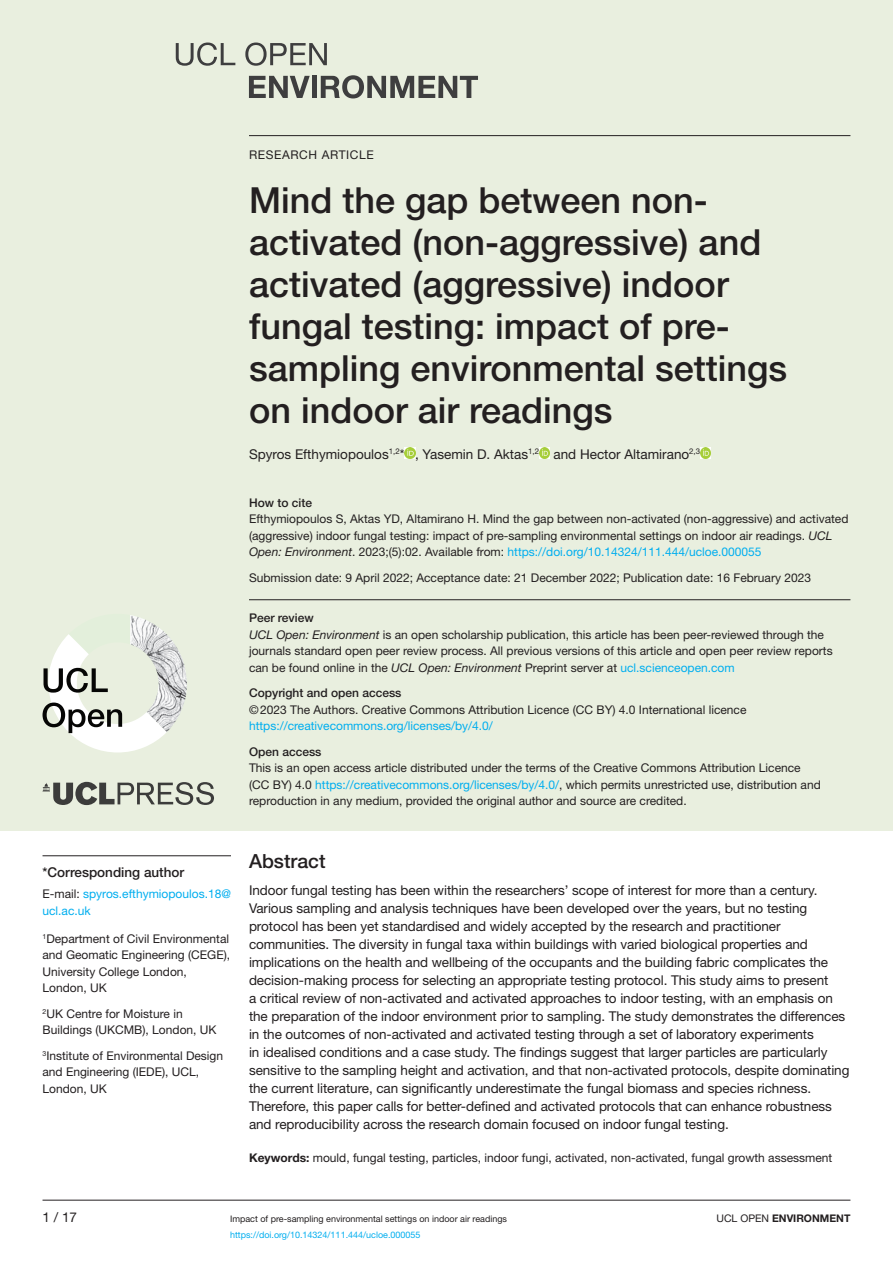
<style>
.page{position:relative;width:893px;height:1263px;background:#fff}
.page>*{position:absolute;margin:0;border:0;box-sizing:border-box;transform-origin:0 0}
.t1{font:500 36px/42px "Helvetica Neue LT Std";color:#231f20}
.t2{font:500 19.5px "Helvetica Neue LT Std";color:#231f20}
.t3{font:13.5px/18px "Helvetica Neue LT Std";letter-spacing:-.005em;color:#231f20}
.t4{font:500 13.5px "Helvetica Neue LT Std";color:#231f20}
.t5{font:12px/16.5px "Helvetica Neue LT Std";color:#231f20}
.t6{font:12px/16.5px "Helvetica Neue LT Std";color:#00aeef}
.t7{font:500 12px "Helvetica Neue LT Std";color:#231f20}
.t8{font:12px "Helvetica Neue LT Std";letter-spacing:.05em;color:#231f20}
.t9{font:700 10.5px "Helvetica Neue LT Std";color:#231f20}
.t10{font:9px "Helvetica Neue LT Std";color:#231f20}
.t11{font:9px "Helvetica Neue LT Std";color:#00aeef}
.s1{font-style:italic}
.s2{color:#00aeef}
.s3{font-weight:500}
.s4{color:#231f20}
.s5{font-weight:700}
.s6{font-weight:400}
</style>
<div class="page">
<hr style="left:43px;top:1200px;width:807px;height:1px;background:#231f20">
<div style="left:0;top:0;width:893px;height:831px;background:#e9efdf"></div>
<svg style="left:176px;top:43px;width:59px;height:23px"></svg>
<svg style="left:245px;top:43px;width:82px;height:23px"></svg>
<svg style="left:249px;top:76px;width:61px;height:22px"></svg>
<hr style="left:312px;top:76px;width:4px;height:22px;background:#3e3e3f">
<svg style="left:321px;top:75px;width:157px;height:23px"></svg>
<svg style="left:43px;top:782px;width:171px;height:23px"></svg>
<svg style="left:43px;top:615px;width:144px;height:137px"></svg>
<hr style="left:249px;top:135px;width:601px;height:1px;background:#231f20">
<hr style="left:249px;top:599px;width:601px;height:1px;background:#231f20">
<svg style="left:404px;top:448px;width:11px;height:10px"></svg>
<svg style="left:539px;top:448px;width:11px;height:10px"></svg>
<svg style="left:700px;top:448px;width:11px;height:10px"></svg>
<hr style="left:43px;top:855px;width:188px;height:1px;background:#231f20">
<p class="t8" style="left:249px;top:147px;width:126px">RESEARCH ARTICLE</p>
<h1 class="t1" style="left:249px;top:178px;width:540px">Mind the gap between non&shy;activated (non-aggressive) and activated (aggressive) indoor fungal testing: impact of pre&shy;sampling environmental settings on indoor air readings</h1>
<p class="t3" style="left:249px;top:445px;width:453px">Spyros Efthymiopoulos<sup>1,2</sup>* , Yasemin D. Aktas<sup>1,2</sup> and Hector Altamirano<sup>2,3</sup></p>
<p class="t7" style="left:249px;top:495px;width:65px">How to cite</p>
<p class="t5" style="left:249px;top:510px;width:601px">Efthymiopoulos S, Aktas YD, Altamirano H. Mind the gap between non-activated (non-aggressive) and activated (aggressive) indoor fungal testing: impact of pre-sampling environmental settings on indoor air readings. <span class="s1">UCL<br>Open: Environment</span>. 2023;(5):02. Available from: <span class="s2">https://doi.org/10.14324/111.444/ucloe.000055</span></p>
<p class="t5" style="left:249px;top:569px;width:563px">Submission date: 9 April 2022; Acceptance date: 21 December 2022; Publication date: 16 February 2023</p>
<p class="t5" style="left:249px;top:609px;width:585px"><span class="s3">Peer review<br></span><span class="s1">UCL Open: Environment</span> is an open scholarship publication, this article has been peer-reviewed through the journals standard open peer review process. All previous versions of this article and open peer review reports can be found online in the <span class="s1">UCL Open: Environment</span> Preprint server at <span class="s2">ucl.scienceopen.com</span></p>
<p class="t7" style="left:249px;top:686px;width:154px">Copyright and open access</p>
<p class="t5" style="left:249px;top:701px;width:499px">©2023 The Authors. Creative Commons Attribution Licence (CC BY) 4.0 International licence</p>
<p class="t6" style="left:249px;top:717px;width:245px">https://creativecommons.org/licenses/by/4.0/</p>
<p class="t7" style="left:249px;top:744px;width:74px">Open access</p>
<p class="t5" style="left:249px;top:759px;width:573px">This is an open access article distributed under the terms of the Creative Commons Attribution Licence (CC BY) 4.0 <span class="s2">https://creativecommons.org/licenses/by/4.0/</span>, which permits unrestricted use, distribution and reproduction in any medium, provided the original author and source are credited.</p>
<p class="t4" style="left:43px;top:864px;width:143px">*Corresponding author</p>
<p class="t6" style="left:43px;top:886px;width:190px"><span class="s4">E-mail:</span> spyros.efthymiopoulos.18@ ucl.ac.uk</p>
<p class="t5" style="left:43px;top:930px;width:189px"><sup>1</sup>Department of Civil Environmental and Geomatic Engineering (CEGE),<br>University College London,<br>London, UK</p>
<p class="t5" style="left:43px;top:1005px;width:176px"><sup>2</sup>UK Centre for Moisture in<br>Buildings (UKCMB), London, UK</p>
<p class="t5" style="left:43px;top:1047px;width:182px"><sup>3</sup>Institute of Environmental Design and Engineering (IEDE), UCL,<br>London, UK</p>
<h2 class="t2" style="left:249px;top:850px;width:78px">Abstract</h2>
<p class="t3" style="left:249px;top:881px;width:602px">Indoor fungal testing has been within the researchers’ scope of interest for more than a century.<br>Various sampling and analysis techniques have been developed over the years, but no testing protocol has been yet standardised and widely accepted by the research and practitioner communities. The diversity in fungal taxa within buildings with varied biological properties and implications on the health and wellbeing of the occupants and the building fabric complicates the decision-making process for selecting an appropriate testing protocol. This study aims to present<br>a critical review of non-activated and activated approaches to indoor testing, with an emphasis on the preparation of the indoor environment prior to sampling. The study demonstrates the differences in the outcomes of non-activated and activated testing through a set of laboratory experiments<br>in idealised conditions and a case study. The findings suggest that larger particles are particularly sensitive to the sampling height and activation, and that non-activated protocols, despite dominating the current literature, can significantly underestimate the fungal biomass and species richness.<br>Therefore, this paper calls for better-defined and activated protocols that can enhance robustness and reproducibility across the research domain focused on indoor fungal testing.</p>
<p class="t5" style="left:249px;top:1150px;width:585px"><span class="s5">Keywords:</span> mould, fungal testing, particles, indoor fungi, activated, non-activated, fungal growth assessment</p>
<p class="t3" style="left:43px;top:1207px;width:36px">1 / 17</p>
<p class="t10" style="left:230px;top:1213px;width:279px">Impact of pre-sampling environmental settings on indoor air readings</p>
<p class="t9" style="left:716px;top:1211px;width:135px"><span class="s6">UCL OPEN</span> ENVIRONMENT</p>
<p class="t11" style="left:230px;top:1229px;width:192px">https://doi.org/10.14324/111.444/ucloe.000055</p>
</div>
